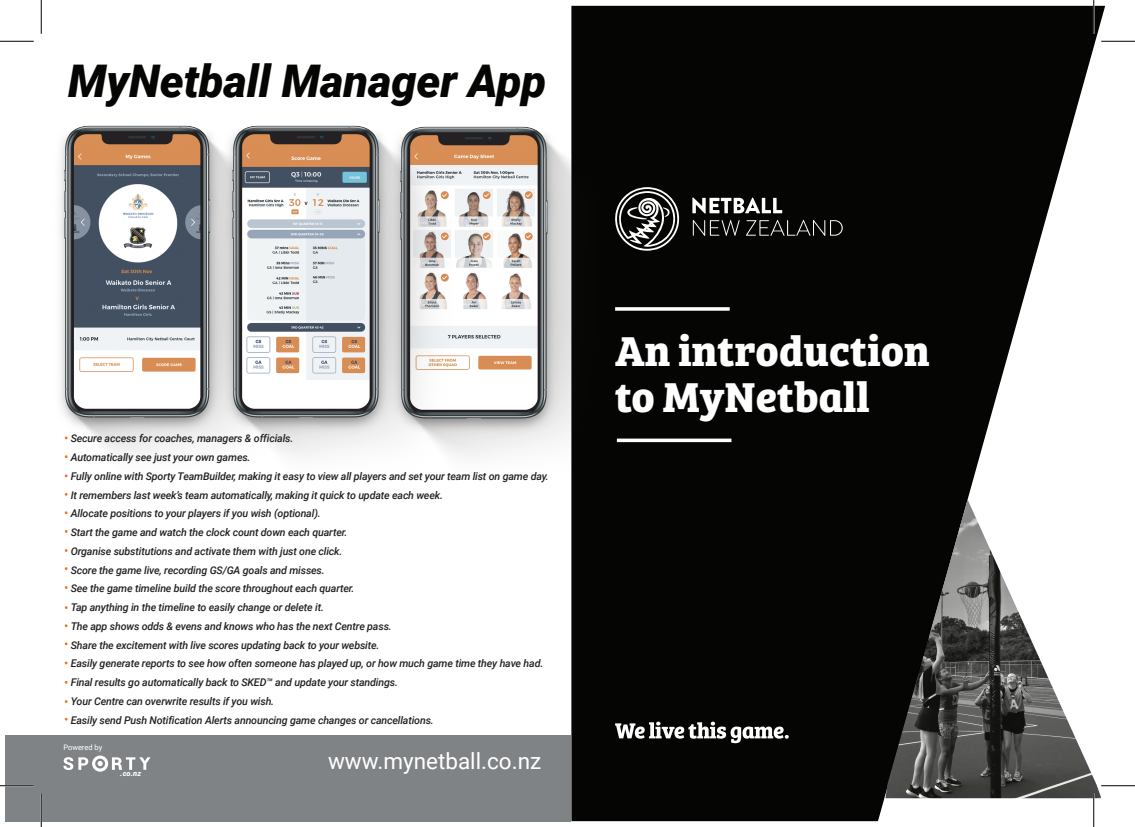
<style>
.page{position:relative;width:1135px;height:827px;background:#fff}
.page>*{position:absolute;margin:0;border:0;box-sizing:border-box;transform-origin:0 0}
.t1{font:italic 900 45px "Roboto";letter-spacing:-.005em;color:#050504}
.t2{font:700 43.25px/45.5px "Bree Serif";color:#fff}
.t3{font:22.5px "Roboto";color:#fff}
.t4{font:italic 500 10.62px/18.8px "Roboto";letter-spacing:-.015em;color:#231f20}
.t5{font:7.5px "Roboto";color:#fff}
.t6{font:italic 900 7.5px "Roboto";color:#fff}
</style>
<div class="page">
<svg style="left:571px;top:6px;width:534px;height:815px;background:#232322"></svg>
<svg style="left:622px;top:307px;width:108px;height:4px"></svg>
<svg style="left:622px;top:438px;width:109px;height:4px"></svg>
<svg style="left:692px;top:198px;width:90px;height:15px"></svg>
<svg style="left:693px;top:220px;width:47px;height:16px"></svg>
<svg style="left:746px;top:220px;width:97px;height:16px;background:#30302f"></svg>
<svg style="left:622px;top:187px;width:58px;height:64px"></svg>
<svg style="left:885px;top:499px;width:216px;height:299px"></svg>
<svg style="left:615px;top:721px;width:174px;height:22px"></svg>
<img style="left:454px;top:125px;width:168px;height:360px">
<img style="left:60px;top:125px;width:160px;height:353px">
<img style="left:220px;top:125px;width:234px;height:330px">
<div style="left:6px;top:735px;width:565px;height:86px;background:#808385"></div>
<svg style="left:63px;top:755px;width:88px;height:16px"></svg>
<hr style="left:1101px;top:40px;width:34px;height:2px;background:#fff">
<hr style="left:40px;top:793px;width:2px;height:34px;background:#fff">
<hr style="left:0;top:41px;width:34px;height:1px;background:#000">
<hr style="left:1101px;top:41px;width:34px;height:1px;background:#000">
<hr style="left:0;top:785px;width:34px;height:1px;background:#000">
<hr style="left:1101px;top:785px;width:34px;height:1px;background:#000">
<hr style="left:41px;top:0;width:1px;height:34px;background:#000">
<hr style="left:41px;top:793px;width:1px;height:34px;background:#000">
<hr style="left:1093px;top:0;width:1px;height:34px;background:#000">
<hr style="left:1093px;top:793px;width:1px;height:34px;background:#000">
<h1 class="t1" style="left:68px;top:49px;width:480px">MyNetball Manager App</h1>
<p class="t4" style="left:71px;top:429px;width:479px">Secure access for coaches, managers &amp; officials.<br>Automatically see just your own games.<br>Fully online with Sporty TeamBuilder, making it easy to view all players and set your team list on game day.<br>It remembers last week’s team automatically, making it quick to update each week.<br>Allocate positions to your players if you wish (optional).<br>Start the game and watch the clock count down each quarter.<br>Organise substitutions and activate them with just one click.<br>Score the game live, recording GS/GA goals and misses.<br>See the game timeline build the score throughout each quarter.<br>Tap anything in the timeline to easily change or delete it.<br>The app shows odds &amp; evens and knows who has the next Centre pass.<br>Share the excitement with live scores updating back to your website.<br>Easily generate reports to see how often someone has played up, or how much game time they have had.<br>Final results go automatically back to SKED™ and update your standings.<br>Your Centre can overwrite results if you wish.<br>Easily send Push Notification Alerts announcing game changes or cancellations.</p>
<p class="t5" style="left:63px;top:742px;width:40px">Powered by</p>
<h3 class="t3" style="left:328px;top:745px;width:215px">www.mynetball.co.nz</h3>
<p class="t6" style="left:120px;top:768px;width:23px">.co.nz</p>
<h2 class="t2" style="left:615px;top:325px;width:316px">An introduction to MyNetball</h2>
</div>
